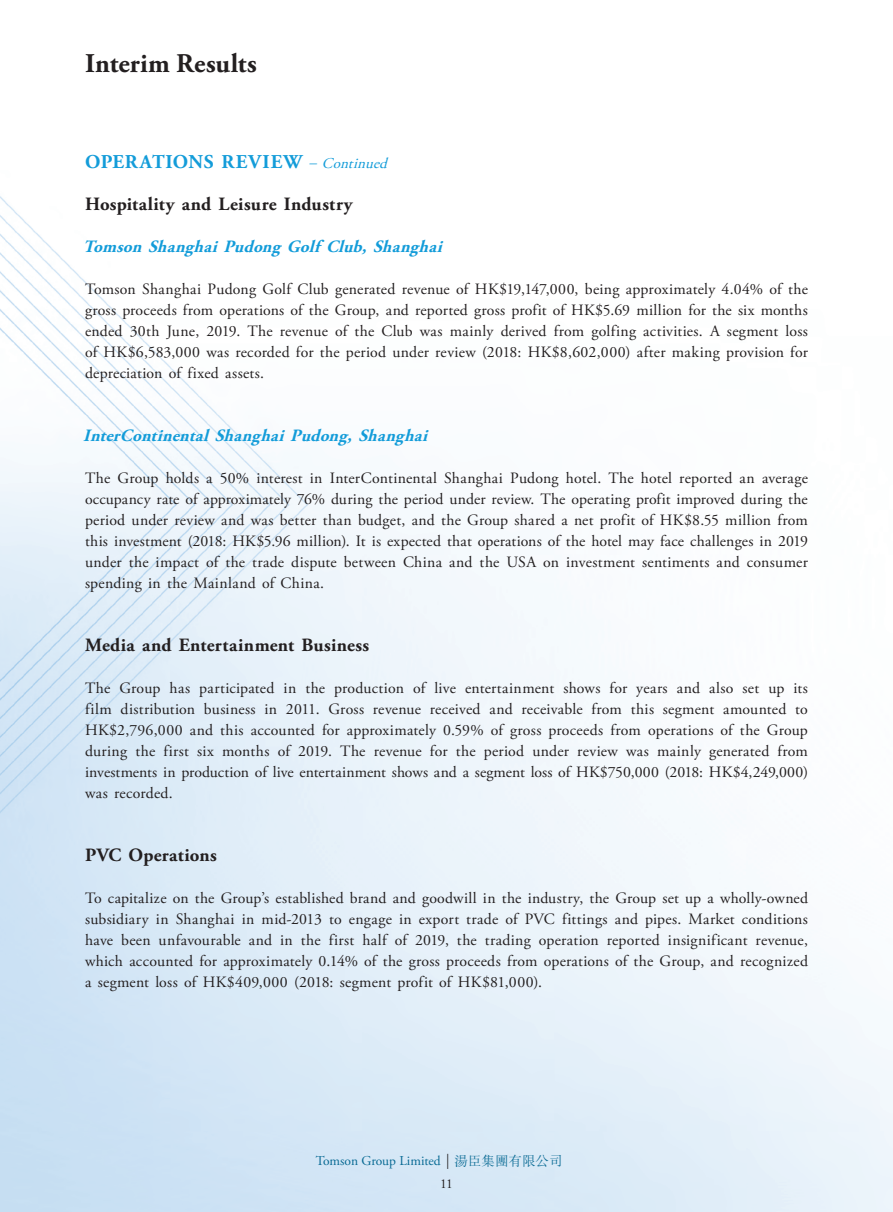
<style>
.page{position:relative;width:893px;height:1212px;background:#fff}
.page>*{position:absolute;margin:0;border:0;box-sizing:border-box;transform-origin:0 0}
.t1{font:700 27px "Adobe Garamond Pro";letter-spacing:.005em;color:#231f20}
._03_H1{font:700 19.5px "Adobe Garamond Pro";letter-spacing:.04em;color:#139cd9}
._04___H2{font:700 18.75px "Adobe Garamond Pro";letter-spacing:.015em;color:#231f20}
._05_____H3{font:italic 700 17.25px "Adobe Garamond Pro";color:#139cd9}
._01_Body_Text{font:15.75px/21px "Adobe Garamond Pro";letter-spacing:.015em;color:#231f20;text-align:justify}
.t2{font:13.5px "Adobe Garamond Pro";color:#086a94}
.t3{font:13.5px "Adobe Garamond Pro";color:#231f20}
.s1{font-weight:400;font-style:italic;font-size:15px}
.s2{font-family:"Adobe Ming Std";font-weight:300;font-size:18px;color:#231f20}
.s3{font-family:"M Sung HK";font-weight:300}
</style>
<div class="page">
<img style="left:0;top:196px;width:893px;height:1016px">
<h1 class="t1" style="left:85px;top:48px;width:173px">Interim Results</h1>
<p class="_03_H1" style="left:85px;top:150px;width:308px">OPERATIONS REVIEW <span class="s1">–Continued</span></p>
<p class="_04___H2" style="left:85px;top:193px;width:269px">Hospitality and Leisure Industry</p>
<p class="_05_____H3" style="left:83px;top:236px;width:365px">Tomson Shanghai Pudong Golf Club, Shanghai</p>
<p class="_01_Body_Text" style="left:85px;top:279px;width:724px">Tomson Shanghai Pudong Golf Club generated revenue of HK$19,147,000, being approximately 4.04% of the gross proceeds from operations of the Group, and reported gross profit of HK$5.69 million for the six months ended 30th June, 2019. The revenue of the Club was mainly derived from golfing activities. A segment loss of HK$6,583,000 was recorded for the period under review (2018: HK$8,602,000) after making provision for depreciation of fixed assets.</p>
<p class="_05_____H3" style="left:83px;top:425px;width:351px">InterContinental Shanghai Pudong, Shanghai</p>
<p class="_01_Body_Text" style="left:85px;top:468px;width:724px">The Group holds a 50% interest in InterContinental Shanghai Pudong hotel. The hotel reported an average occupancy rate of approximately 76% during the period under review. The operating profit improved during the period under review and was better than budget, and the Group shared a net profit of HK$8.55 million from this investment (2018: HK$5.96 million). It is expected that operations of the hotel may face challenges in 2019 under the impact of the trade dispute between China and the USA on investment sentiments and consumer spending in the Mainland of China.</p>
<p class="_04___H2" style="left:85px;top:634px;width:286px">Media and Entertainment Business</p>
<p class="_01_Body_Text" style="left:85px;top:678px;width:724px">The Group has participated in the production of live entertainment shows for years and also set up its film distribution business in 2011. Gross revenue received and receivable from this segment amounted to HK$2,796,000 and this accounted for approximately 0.59% of gross proceeds from operations of the Group during the first six months of 2019. The revenue for the period under review was mainly generated from investments in production of live entertainment shows and a segment loss of HK$750,000 (2018: HK$4,249,000) was recorded.</p>
<p class="_04___H2" style="left:85px;top:844px;width:133px">PVC Operations</p>
<p class="_01_Body_Text" style="left:85px;top:888px;width:725px">To capitalize on the Group’s established brand and goodwill in the industry, the Group set up a wholly-owned subsidiary in Shanghai in mid-2013 to engage in export trade of PVC fittings and pipes. Market conditions have been unfavourable and in the first half of 2019, the trading operation reported insignificant revenue, which accounted for approximately 0.14% of the gross proceeds from operations of the Group, and recognized a segment loss of HK$409,000 (2018: segment profit of HK$81,000).</p>
<p class="t2" style="left:316px;top:1152px;width:248px">Tomson Group Limited <span class="s2">|</span> <span class="s3">湯臣集團有限公司</span></p>
<p class="t3" style="left:440px;top:1176px;width:14px">11</p>
</div>
